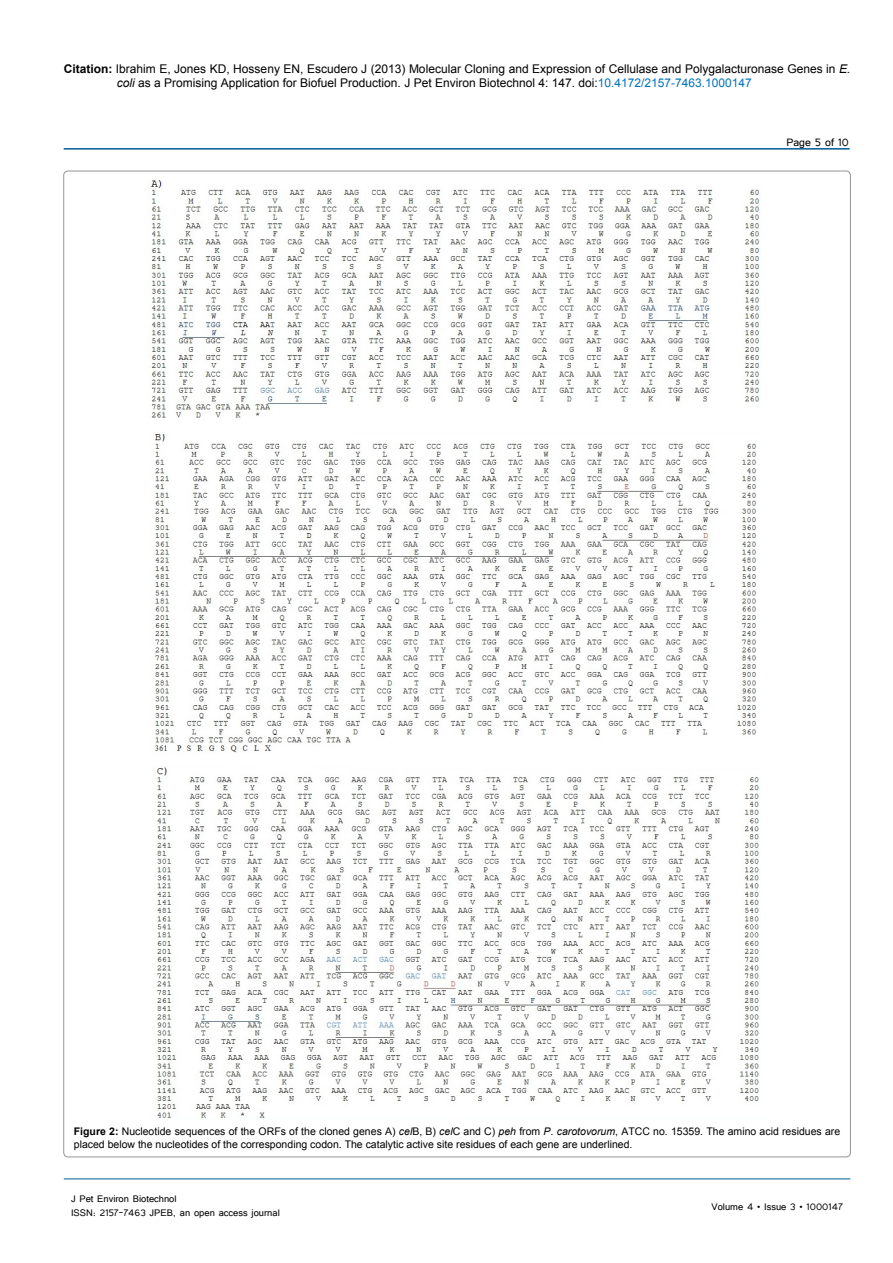
<style>
.page{position:relative;width:893px;height:1263px;background:#fff}
.page>*{position:absolute;margin:0;border:0;box-sizing:border-box;transform-origin:0 0}
.t1{font:13.5px "Tunga";color:#000}
.t2{font:12px/14.4px "Arial";color:#000}
.t3{font:12px/14.4px "Tunga";color:#000}
.t4{font:10.5px/12.6px "Arial";color:#000}
.s1{font-weight:700}
.s2{font-style:italic}
.s3{color:#0072bc}
</style>
<div class="page">
<hr style="left:64px;top:148px;width:786px;height:2px;background:#005a96">
<hr style="left:64px;top:1179px;width:786px;height:1px;background:#005a96">
<img style="left:150px;top:180px;width:612px;height:238px">
<img style="left:154px;top:434px;width:603px;height:319px">
<img style="left:156px;top:766px;width:603px;height:352px">
<p class="t2" style="left:117px;top:61px;width:735px;text-indent:-53px"><span class="s1">Citation:</span> Ibrahim E, Jones KD, Hosseny EN, Escudero J (2013) Molecular Cloning and Expression of Cellulase and Polygalacturonase Genes in <span class="s2">E. coli</span> as a Promising Application for Biofuel Production. J Pet Environ Biotechnol 4: 147. doi:<span class="s3">10.4172/2157-7463.1000147</span></p>
<p class="t1" style="left:786px;top:133px;width:64px">Page 5 of 10</p>
<p class="t4" style="left:74px;top:1125px;width:768px"><span class="s1">Figure 2:</span> Nucleotide sequences of the ORFs of the cloned genes A) <span class="s2">cel</span>B, B) <span class="s2">cel</span>C and C) <span class="s2">peh</span> from <span class="s2">P. carotovorum</span>, ATCC no. 15359. The amino acid residues are placed below the nucleotides of the corresponding codon. The catalytic active site residues of each gene are underlined.</p>
<p class="t3" style="left:71px;top:1190px;width:210px">J Pet Environ Biotechnol<br>ISSN: 2157-7463 JPEB, an open access journal</p>
<p class="t3" style="left:711px;top:1199px;width:133px">Volume 4 • Issue 3 • 1000147</p>
</div>
